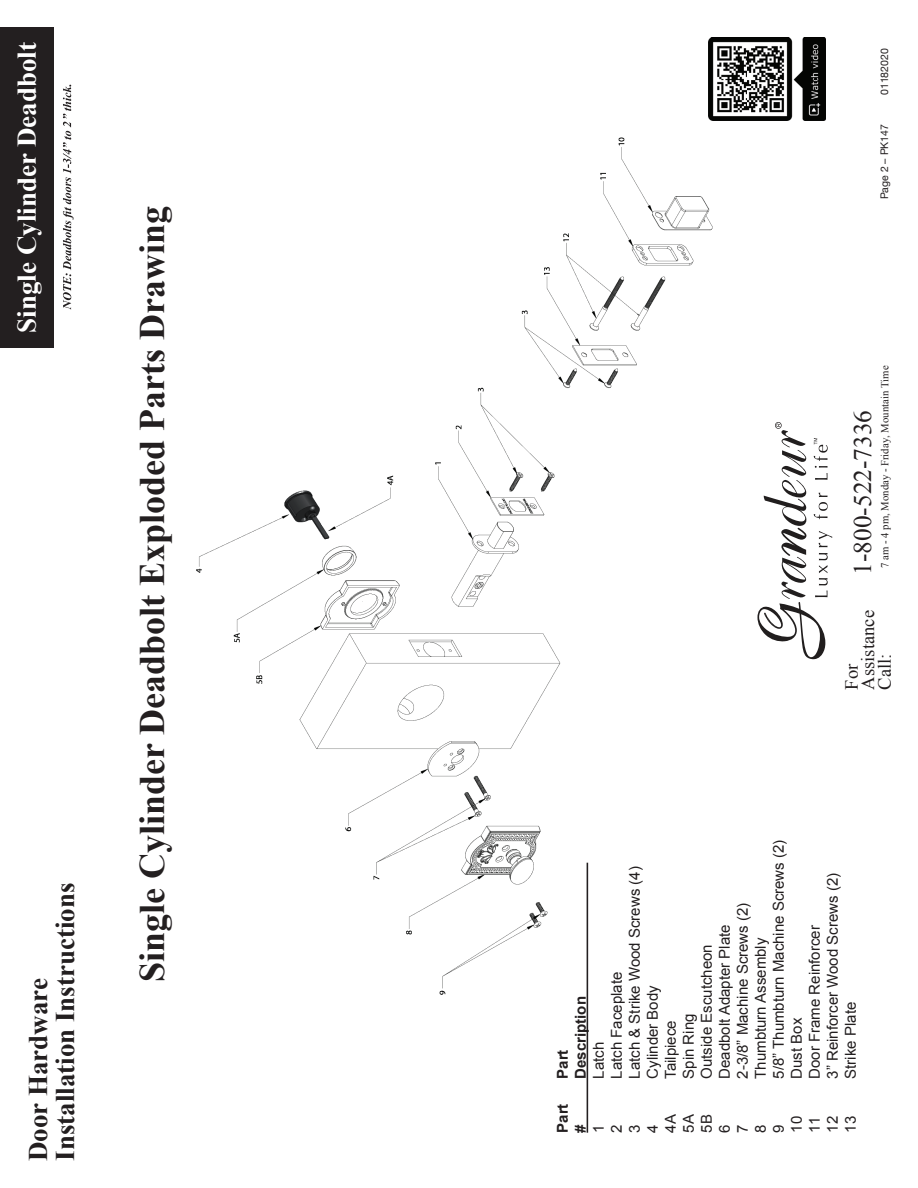
<style>
.page{position:relative;width:918px;height:1188px;background:#fff}
.page>*{position:absolute;margin:0;border:0;box-sizing:border-box;transform-origin:0 0}
.t1{font:700 36px "Times New Roman";color:#231f20}
.t2{font:700 27px/27px "Times New Roman";color:#231f20}
.t3{font:700 27px "Times New Roman";color:#fff}
.t4{font:25.35px "Times New Roman";color:#231f20}
.t5{font:18.6px/16.6px "Times New Roman";color:#231f20}
.t6{font:15px "Arial";color:#231f20}
.t7{font:700 15px "Arial";color:#231f20}
.t8{font:10.8px "Times New Roman";color:#231f20}
.t9{font:10.5px "Helvetica Neue";color:#231f20}
.s1{font-style:inherit}
</style>
<div class="page">
<img style="left:196px;top:137px;width:517px;height:861px">
<div style="left:278px;top:189px;width:190px;height:183px;background:#fff"></div>
<hr style="left:587px;top:863px;width:1px;height:270px;background:#231f20">
<div style="left:1px;top:27px;width:53px;height:321px;background:#231f20"></div>
<svg style="left:63px;top:85px;width:11px;height:225px"></svg>
<svg style="left:757px;top:422px;width:75px;height:238px"></svg>
<img style="left:709px;top:37px;width:116px;height:84px">
<h2 class="t3" style="left:8px;top:333px;width:292px;rotate:-90deg">Single Cylinder Deadbolt</h2>
<h2 class="t2" style="left:24px;top:1161px;width:280px;rotate:-90deg">Door Hardware<br>Installation Instructions</h2>
<h1 class="t1" style="left:127px;top:982px;width:778px;rotate:-90deg">Single Cylinder Deadbolt Exploded Parts Drawing</h1>
<p class="t9" style="left:877px;top:95px;width:48px;rotate:-90deg">01182020</p>
<p class="t9" style="left:877px;top:199px;width:77px;rotate:-90deg">Page 2 – PK147</p>
<h3 class="t4" style="left:846px;top:575px;width:166px;rotate:-90deg">1-800-522-7336</h3>
<p class="t8" style="left:878px;top:568px;width:204px;rotate:-90deg">7 am - <span class="s1">4</span> pm, Monday - Friday, Mountain Time</p>
<p class="t5" style="left:843px;top:690px;width:81px;rotate:-90deg">For<br>Assistance<br>Call:</p>
<p class="t6" style="left:769px;top:1079px;width:240px;rotate:-90deg">5/8” Thumbturn Machine Screws (2)</p>
<p class="t6" style="left:625px;top:1079px;width:214px;rotate:-90deg">Latch &amp; Strike Wood Screws (4)</p>
<p class="t6" style="left:823px;top:1079px;width:207px;rotate:-90deg">3” Reinforcer Wood Screws (2)</p>
<p class="t6" style="left:733px;top:1079px;width:177px;rotate:-90deg">2-3/8” Machine Screws (2)</p>
<p class="t6" style="left:715px;top:1079px;width:156px;rotate:-90deg">Deadbolt Adapter Plate</p>
<p class="t6" style="left:805px;top:1079px;width:155px;rotate:-90deg">Door Frame Reinforcer</p>
<p class="t6" style="left:751px;top:1079px;width:142px;rotate:-90deg">Thumbturn Assembly</p>
<p class="t6" style="left:697px;top:1079px;width:136px;rotate:-90deg">Outside Escutcheon</p>
<p class="t6" style="left:607px;top:1079px;width:108px;rotate:-90deg">Latch Faceplate</p>
<p class="t6" style="left:643px;top:1079px;width:95px;rotate:-90deg">Cylinder Body</p>
<p class="t7" style="left:571px;top:1079px;width:84px;rotate:-90deg">Description</p>
<p class="t6" style="left:841px;top:1079px;width:78px;rotate:-90deg">Strike Plate</p>
<p class="t6" style="left:679px;top:1079px;width:67px;rotate:-90deg">Spin Ring</p>
<p class="t6" style="left:787px;top:1079px;width:62px;rotate:-90deg">Dust Box</p>
<p class="t6" style="left:661px;top:1079px;width:60px;rotate:-90deg">Tailpiece</p>
<p class="t6" style="left:589px;top:1079px;width:38px;rotate:-90deg">Latch</p>
<p class="t7" style="left:553px;top:1079px;width:31px;rotate:-90deg">Part</p>
<p class="t7" style="left:553px;top:1133px;width:31px;rotate:-90deg">Part</p>
<p class="t6" style="left:661px;top:1133px;width:20px;rotate:-90deg">4A</p>
<p class="t6" style="left:679px;top:1133px;width:20px;rotate:-90deg">5A</p>
<p class="t6" style="left:697px;top:1133px;width:20px;rotate:-90deg">5B</p>
<p class="t6" style="left:841px;top:1133px;width:18px;rotate:-90deg">13</p>
<p class="t6" style="left:787px;top:1133px;width:18px;rotate:-90deg">10</p>
<p class="t6" style="left:823px;top:1133px;width:18px;rotate:-90deg">12</p>
<p class="t6" style="left:805px;top:1133px;width:17px;rotate:-90deg">11</p>
<p class="t7" style="left:571px;top:1133px;width:10px;rotate:-90deg">#</p>
<p class="t6" style="left:751px;top:1133px;width:10px;rotate:-90deg">8</p>
<p class="t6" style="left:769px;top:1133px;width:10px;rotate:-90deg">9</p>
<p class="t6" style="left:625px;top:1133px;width:10px;rotate:-90deg">3</p>
<p class="t6" style="left:733px;top:1133px;width:10px;rotate:-90deg">7</p>
<p class="t6" style="left:715px;top:1133px;width:10px;rotate:-90deg">6</p>
<p class="t6" style="left:643px;top:1133px;width:10px;rotate:-90deg">4</p>
<p class="t6" style="left:607px;top:1133px;width:10px;rotate:-90deg">2</p>
<p class="t6" style="left:589px;top:1133px;width:10px;rotate:-90deg">1</p>
</div>
